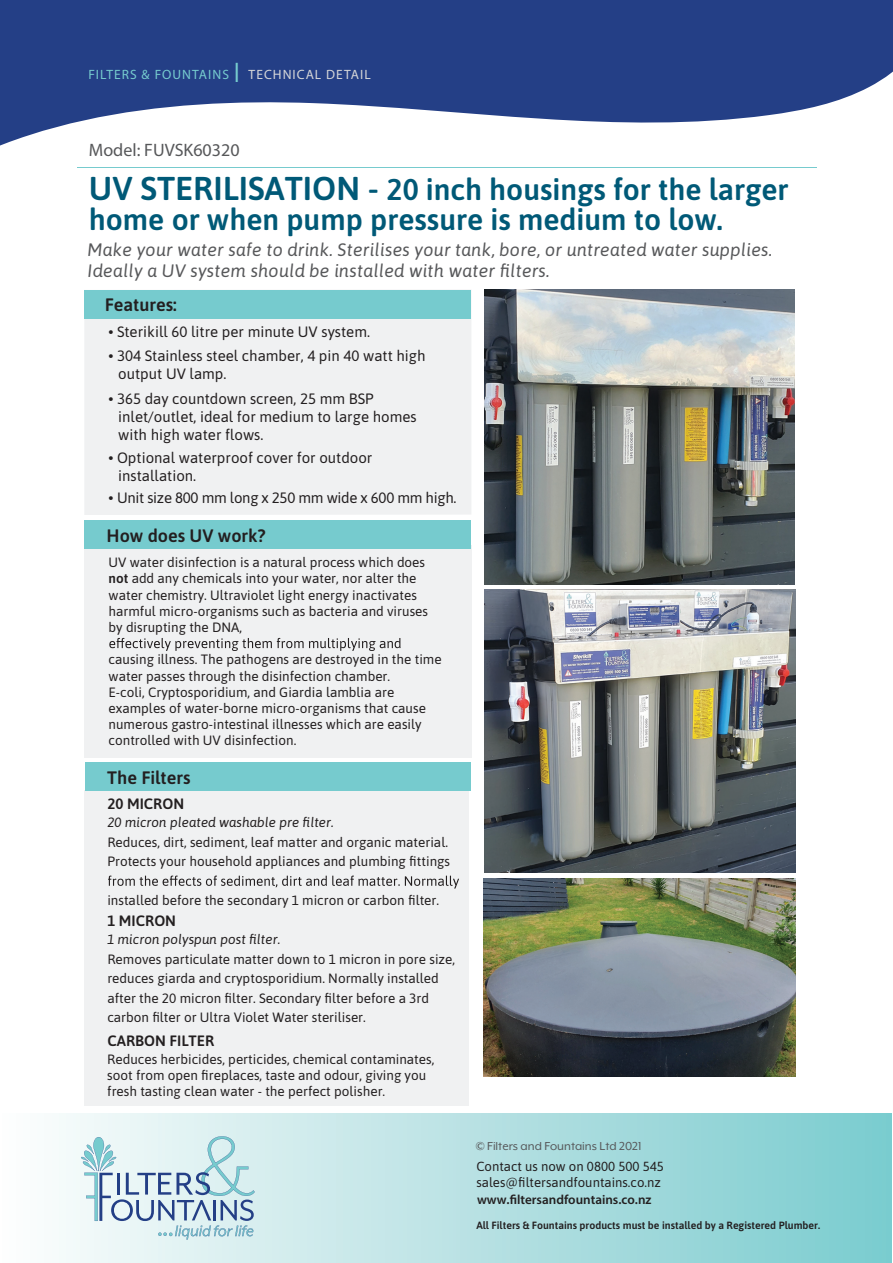
<style>
.page{position:relative;width:893px;height:1263px;background:#fff}
.page>*{position:absolute;margin:0;border:0;box-sizing:border-box;transform-origin:0 0}
.t1{font:600 30px/30px "Asap";color:#005977}
.t2{font:italic 18px/21.6px "Asap";letter-spacing:.01em;color:#57585a}
.t3{font:600 18px "Asap";color:#231f20}
.t4{font:18px "Myriad Pro";color:#57585a}
.t5{font:15px/18px "Asap";color:#231f20}
.t6{font:15px "Asap";letter-spacing:-.02em;color:#231f20}
.t7{font:600 15px "Asap";color:#231f20}
.t8{font:13.5px/16.2px "Asap";color:#231f20}
.t9{font:italic 13.5px "Asap";color:#231f20}
.t10{font:13.5px "Myriad Pro";letter-spacing:.075em;color:#76cbce}
.t11{font:13.35px "Mr Eaves XL Mod OT";color:#57585a}
.t12{font:13.2px/15.8px "Asap";color:#231f20}
.t13{font:600 13.2px "Myriad Pro";color:#231f20}
.t14{font:600 10.5px "Asap";color:#231f20}
.s1{font-size:27px}
.s2{color:#d5d6d8}
.s3{font-size:33px}
.s4{font-weight:600}
</style>
<div class="page">
<div style="left:84px;top:790px;width:385px;height:316px;background:#f0f1f2"></div>
<div style="left:84px;top:545px;width:387px;height:212px;background:#f0f1f2"></div>
<div style="left:84px;top:289px;width:387px;height:226px;background:#f0f1f2"></div>
<div style="left:84px;top:290px;width:387px;height:28px;background:#76cbce"></div>
<div style="left:0;top:1114px;width:891px;height:148px;background:linear-gradient(to right,#fefdfd,#7acbce)"></div>
<svg style="left:81px;top:1136px;width:174px;height:104px;background:#c5dbe4"></svg>
<svg style="left:0;top:0;width:892px;height:168px;fill:#243f86"></svg>
<hr style="left:77px;top:168px;width:739px;height:1px;background:#76cbce">
<div style="left:84px;top:520px;width:387px;height:29px;background:#76cbce"></div>
<svg style="left:109px;top:638px;width:291px;height:13px"></svg>
<img style="left:484px;top:289px;width:310px;height:296px">
<img style="left:484px;top:590px;width:311px;height:282px">
<div style="left:85px;top:763px;width:386px;height:28px;background:#76cbce"></div>
<svg style="left:108px;top:876px;width:351px;height:13px"></svg>
<img style="left:483px;top:878px;width:312px;height:199px">
<p class="t10" style="left:88px;top:66px;width:284px">FILTERS &amp; FOUNTAINS <span class="s1">l</span> <span class="s2">TECHNICAL DETAIL</span></p>
<h2 class="t4" style="left:89px;top:139px;width:152px">Model: FUVSK60320</h2>
<h1 class="t1" style="left:89px;top:173px;width:701px"><span class="s3">UV STERILISATION -</span> 20 inch housings for the larger home or when pump pressure is medium to low.</h1>
<h2 class="t2" style="left:88px;top:238px;width:686px">Make your water safe to drink. Sterilises your tank, bore, or untreated water supplies.<br>Ideally a UV system should be installed with water filters.</h2>
<h2 class="t3" style="left:105px;top:292px;width:74px">Features:</h2>
<p class="t5" style="left:108px;top:322px;width:263px">• Sterikill 60 litre per minute UV system.</p>
<p class="t5" style="left:118px;top:346px;width:309px;text-indent:-10px">• 304 Stainless steel chamber, 4 pin 40 watt high output UV lamp.</p>
<p class="t5" style="left:118px;top:389px;width:300px;text-indent:-10px">• 365 day countdown screen, 25 mm BSP inlet/outlet, ideal for medium to large homes with high water flows.</p>
<p class="t5" style="left:118px;top:448px;width:256px;text-indent:-10px">• Optional waterproof cover for outdoor installation.</p>
<p class="t6" style="left:108px;top:488px;width:350px">• Unit size 800 mm long x 250 mm wide x 600 mm high.</p>
<h2 class="t3" style="left:106px;top:523px;width:160px">How does UV work?</h2>
<p class="t8" style="left:109px;top:554px;width:321px">UV water disinfection is a natural process which does <span class="s4">not</span> add any chemicals into your water, nor alter the water chemistry. Ultraviolet light energy inactivates harmful micro-organisms such as bacteria and viruses by disrupting the DNA,</p>
<p class="t8" style="left:109px;top:651px;width:334px">causing illness. The pathogens are destroyed in the time water passes through the disinfection chamber.<br>E-coli, Cryptosporidium, and Giardia lamblia are examples of water-borne micro-organisms that cause numerous gastro-intestinal illnesses which are easily controlled with UV disinfection.</p>
<h2 class="t3" style="left:107px;top:765px;width:85px">The Filters</h2>
<p class="t7" style="left:107px;top:793px;width:78px">20 MICRON</p>
<p class="t9" style="left:107px;top:814px;width:228px">20 micron pleated washable pre filter.</p>
<p class="t8" style="left:107px;top:832px;width:344px;line-height:19.5px">Reduces, dirt, sediment, leaf matter and organic material.<br>Protects your household appliances and plumbing fittings</p>
<p class="t8" style="left:107px;top:892px;width:333px">installed before the secondary 1 micron or carbon filter.</p>
<p class="t7" style="left:107px;top:910px;width:70px">1 MICRON</p>
<p class="t9" style="left:107px;top:931px;width:174px">1 micron polyspun post filter.</p>
<p class="t8" style="left:107px;top:949px;width:349px;line-height:19.5px">Removes particulate matter down to 1 micron in pore size, reduces giarda and cryptosporidium. Normally installed after the 20 micron filter. Secondary filter before a 3rd carbon filter or Ultra Violet Water steriliser.</p>
<p class="t8" style="left:107px;top:1050px;width:328px">Reduces herbicides, perticides, chemical contaminates, soot from open fireplaces, taste and odour, giving you fresh tasting clean water - the perfect polisher.</p>
<p class="t7" style="left:108px;top:1030px;width:108px">CARBON FILTER</p>
<p class="t11" style="left:475px;top:1138px;width:167px">© Filters and Fountains Ltd 2021</p>
<p class="t12" style="left:476px;top:1158px;width:189px">Contact us now on 0800 500 545 sales@filtersandfountains.co.nz</p>
<p class="t13" style="left:477px;top:1192px;width:176px">www.filtersandfountains.co.nz</p>
<p class="t14" style="left:476px;top:1218px;width:345px">All Filters &amp; Fountains products must be installed by a Registered Plumber.</p>
</div>
